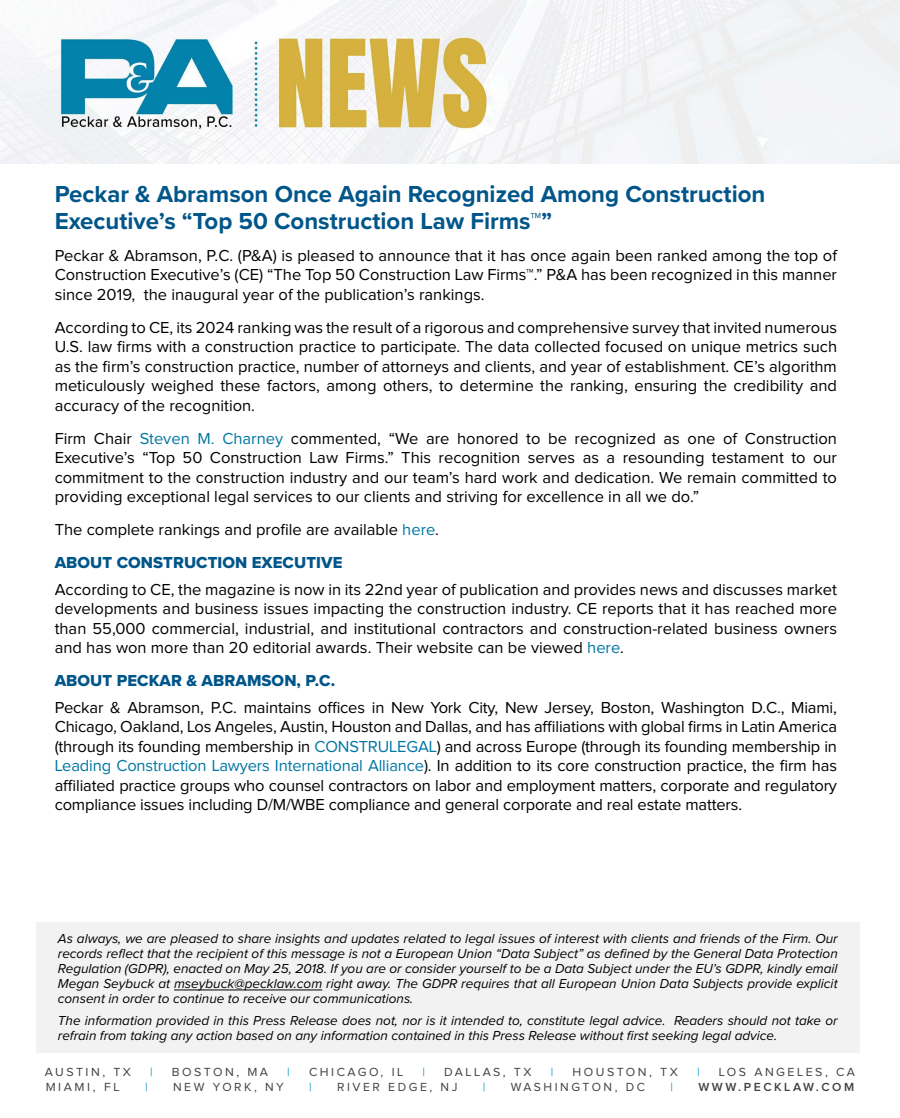
<style>
.page{position:relative;width:900px;height:1118px;background:#fff}
.page>*{position:absolute;margin:0;border:0;box-sizing:border-box;transform-origin:0 0}
.t1{font:700 24px/27px "Proxima Nova";color:#005589}
.t2{font:16.5px/19.5px "Proxima Nova";color:#000;text-align:justify}
.t3{font:16.5px "Proxima Nova Extrabld";letter-spacing:.005em;color:#005589}
.t4{font:italic 13.5px/15px "Proxima Nova";color:#000;text-align:justify}
.t5{font:12.15px "Proxima Nova";letter-spacing:.2em;color:#414042}
.t6{font:600 12.15px "Proxima Nova";letter-spacing:.21em;color:#414042}
.t7{font:12.15px "Proxima Nova";color:#0099cd}
.s1{color:#0076a3}
</style>
<div class="page">
<img style="left:0;top:0;width:900px;height:164px">
<div style="left:36px;top:922px;width:823px;height:130px;background:#f2f2f2"></div>
<hr style="left:174px;top:989px;width:148px;height:1px;background:#000">
<h1 class="t1" style="left:55px;top:180px;width:712px">Peckar &amp; Abramson Once Again Recognized Among Construction<br>Executive’s “Top 50 Construction Law Firms™”</h1>
<p class="t2" style="left:55px;top:246px;width:784px">Peckar &amp; Abramson, P.C. (P&amp;A) is pleased to announce that it has once again been ranked among the top of Construction Executive’s (CE) “The Top 50 Construction Law Firms™.” P&amp;A has been recognized in this manner since 2019, the inaugural year of the publication’s rankings.</p>
<p class="t2" style="left:55px;top:318px;width:784px">According to CE, its 2024 ranking was the result of a rigorous and comprehensive survey that invited numerous U.S. law firms with a construction practice to participate. The data collected focused on unique metrics such as the firm’s construction practice, number of attorneys and clients, and year of establishment. CE’s algorithm meticulously weighed these factors, among others, to determine the ranking, ensuring the credibility and accuracy of the recognition.</p>
<p class="t2" style="left:55px;top:429px;width:784px">Firm Chair <span class="s1">Steven M. Charney</span> commented, “We are honored to be recognized as one of Construction Executive’s “Top 50 Construction Law Firms.” This recognition serves as a resounding testament to our commitment to the construction industry and our team’s hard work and dedication. We remain committed to providing exceptional legal services to our clients and striving for excellence in all we do.”</p>
<p class="t2" style="left:55px;top:520px;width:386px">The complete rankings and profile are available <span class="s1">here</span>.</p>
<p class="t3" style="left:55px;top:550px;width:289px">ABOUT CONSTRUCTION EXECUTIVE</p>
<p class="t2" style="left:55px;top:580px;width:784px">According to CE, the magazine is now in its 22nd year of publication and provides news and discusses market developments and business issues impacting the construction industry. CE reports that it has reached more than 55,000 commercial, industrial, and institutional contractors and construction-related business owners and has won more than 20 editorial awards. Their website can be viewed <span class="s1">here</span>.</p>
<p class="t3" style="left:55px;top:668px;width:282px">ABOUT PECKAR &amp; ABRAMSON, P.C.</p>
<p class="t2" style="left:55px;top:697px;width:784px">Peckar &amp; Abramson, P.C. maintains offices in New York City, New Jersey, Boston, Washington D.C., Miami, Chicago, Oakland, Los Angeles, Austin, Houston and Dallas, and has affiliations with global firms in Latin America (through its founding membership in <span class="s1">CONSTRULEGAL</span>) and across Europe (through its founding membership in <span class="s1">Leading Construction Lawyers International Alliance</span>). In addition to its core construction practice, the firm has affiliated practice groups who counsel contractors on labor and employment matters, corporate and regulatory compliance issues including D/M/WBE compliance and general corporate and real estate matters.</p>
<p class="t4" style="left:58px;top:930px;width:781px">As always, we are pleased to share insights and updates related to legal issues of interest with clients and friends of the Firm. Our records reflect that the recipient of this message is not a European Union “Data Subject” as defined by the General Data Protection Regulation (GDPR), enacted on May 25, 2018. If you are or consider yourself to be a Data Subject under the EU’s GDPR, kindly email Megan Seybuck at mseybuck@pecklaw.com right away. The GDPR requires that all European Union Data Subjects provide explicit consent in order to continue to receive our communications.</p>
<p class="t4" style="left:58px;top:1012px;width:781px">The information provided in this Press Release does not, nor is it intended to, constitute legal advice. Readers should not take or refrain from taking any action based on any information contained in this Press Release without first seeking legal advice.</p>
<p class="t5" style="left:45px;top:1064px;width:88px">AUSTIN, TX</p>
<p class="t7" style="left:150px;top:1064px;width:4px">|</p>
<p class="t5" style="left:172px;top:1064px;width:98px">BOSTON, MA</p>
<p class="t7" style="left:287px;top:1064px;width:4px">|</p>
<p class="t5" style="left:309px;top:1064px;width:96px">CHICAGO, IL</p>
<p class="t7" style="left:422px;top:1064px;width:4px">|</p>
<p class="t5" style="left:444px;top:1064px;width:89px">DALLAS, TX</p>
<p class="t7" style="left:551px;top:1064px;width:4px">|</p>
<p class="t5" style="left:573px;top:1064px;width:107px">HOUSTON, TX</p>
<p class="t7" style="left:697px;top:1064px;width:4px">|</p>
<p class="t5" style="left:719px;top:1064px;width:138px">LOS ANGELES, CA</p>
<p class="t5" style="left:46px;top:1080px;width:76px">MIAMI, FL</p>
<p class="t7" style="left:145px;top:1080px;width:4px">|</p>
<p class="t5" style="left:173px;top:1080px;width:112px">NEW YORK, NY</p>
<p class="t7" style="left:309px;top:1080px;width:4px">|</p>
<p class="t5" style="left:337px;top:1080px;width:122px">RIVER EDGE, NJ</p>
<p class="t7" style="left:483px;top:1080px;width:4px">|</p>
<p class="t5" style="left:511px;top:1080px;width:136px">WASHINGTON, DC</p>
<p class="t7" style="left:670px;top:1080px;width:4px">|</p>
<p class="t6" style="left:698px;top:1080px;width:157px">WWW.PECKLAW.COM</p>
</div>
